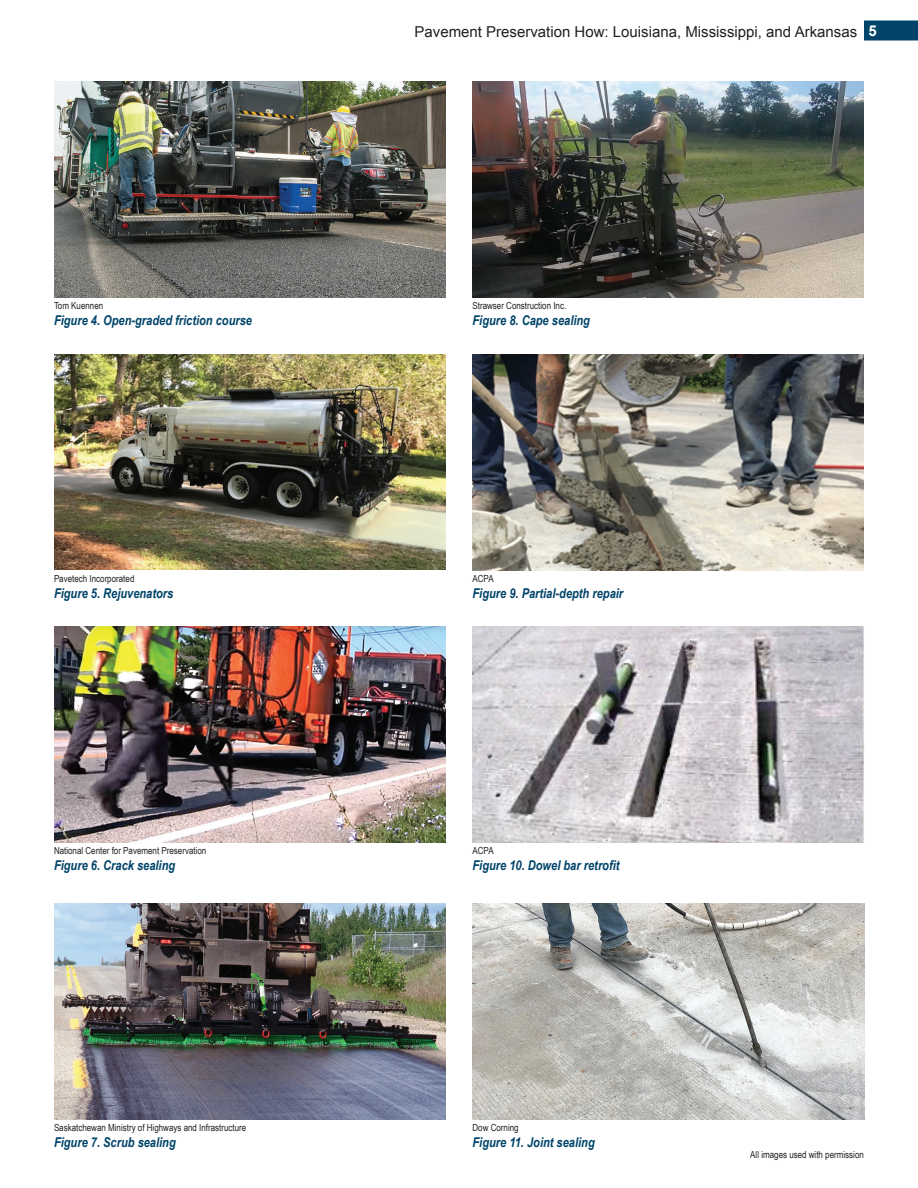
<style>
.page{position:relative;width:918px;height:1188px;background:#fff}
.page>*{position:absolute;margin:0;border:0;box-sizing:border-box;transform-origin:0 0}
.t1{font:15px "Arial";color:#231f20}
.Figure_Caption{font:italic 700 13.5px "Arial Narrow";color:#00446a}
.Source_Attribution{font:9.75px "Arial Narrow";color:#231f20}
.s1{font-weight:700;color:#fff}
</style>
<div class="page">
<div style="left:864px;top:21px;width:54px;height:19px;background:#00446a"></div>
<img style="left:54px;top:81px;width:392px;height:216px">
<img style="left:54px;top:354px;width:392px;height:216px">
<img style="left:54px;top:626px;width:392px;height:216px">
<img style="left:54px;top:903px;width:392px;height:216px">
<img style="left:472px;top:81px;width:392px;height:216px">
<img style="left:473px;top:354px;width:391px;height:216px">
<img style="left:473px;top:626px;width:391px;height:216px">
<img style="left:472px;top:903px;width:392px;height:216px">
<p class="t1" style="left:415px;top:22px;width:464px">Pavement Preservation How: Louisiana, Mississippi, and Arkansas <span class="s1">5</span></p>
<p class="Source_Attribution" style="left:54px;top:298px;width:51px">Tom Kuennen</p>
<p class="Figure_Caption" style="left:54px;top:310px;width:200px">Figure 4. Open-graded friction course</p>
<p class="Source_Attribution" style="left:472px;top:298px;width:95px">Strawser Construction Inc.</p>
<p class="Figure_Caption" style="left:472px;top:310px;width:119px">Figure 8. Cape sealing</p>
<p class="Source_Attribution" style="left:54px;top:571px;width:82px">Pavetech Incorporated</p>
<p class="Figure_Caption" style="left:54px;top:583px;width:121px">Figure 5. Rejuvenators</p>
<p class="Source_Attribution" style="left:472px;top:571px;width:23px">ACPA</p>
<p class="Figure_Caption" style="left:472px;top:583px;width:152px">Figure 9. Partial-depth repair</p>
<p class="Source_Attribution" style="left:54px;top:843px;width:154px">National Center for Pavement Preservation</p>
<p class="Figure_Caption" style="left:54px;top:855px;width:123px">Figure 6. Crack sealing</p>
<p class="Source_Attribution" style="left:472px;top:843px;width:23px">ACPA</p>
<p class="Figure_Caption" style="left:472px;top:855px;width:149px">Figure 10. Dowel bar retrofit</p>
<p class="Source_Attribution" style="left:54px;top:1120px;width:194px">Saskatchewan Ministry of Highways and Infrastructure</p>
<p class="Figure_Caption" style="left:54px;top:1132px;width:123px">Figure 7. Scrub sealing</p>
<p class="Source_Attribution" style="left:472px;top:1120px;width:48px">Dow Corning</p>
<p class="Figure_Caption" style="left:472px;top:1132px;width:124px">Figure 11. Joint sealing</p>
<p class="Source_Attribution" style="left:750px;top:1147px;width:115px">All images used with permission</p>
</div>
